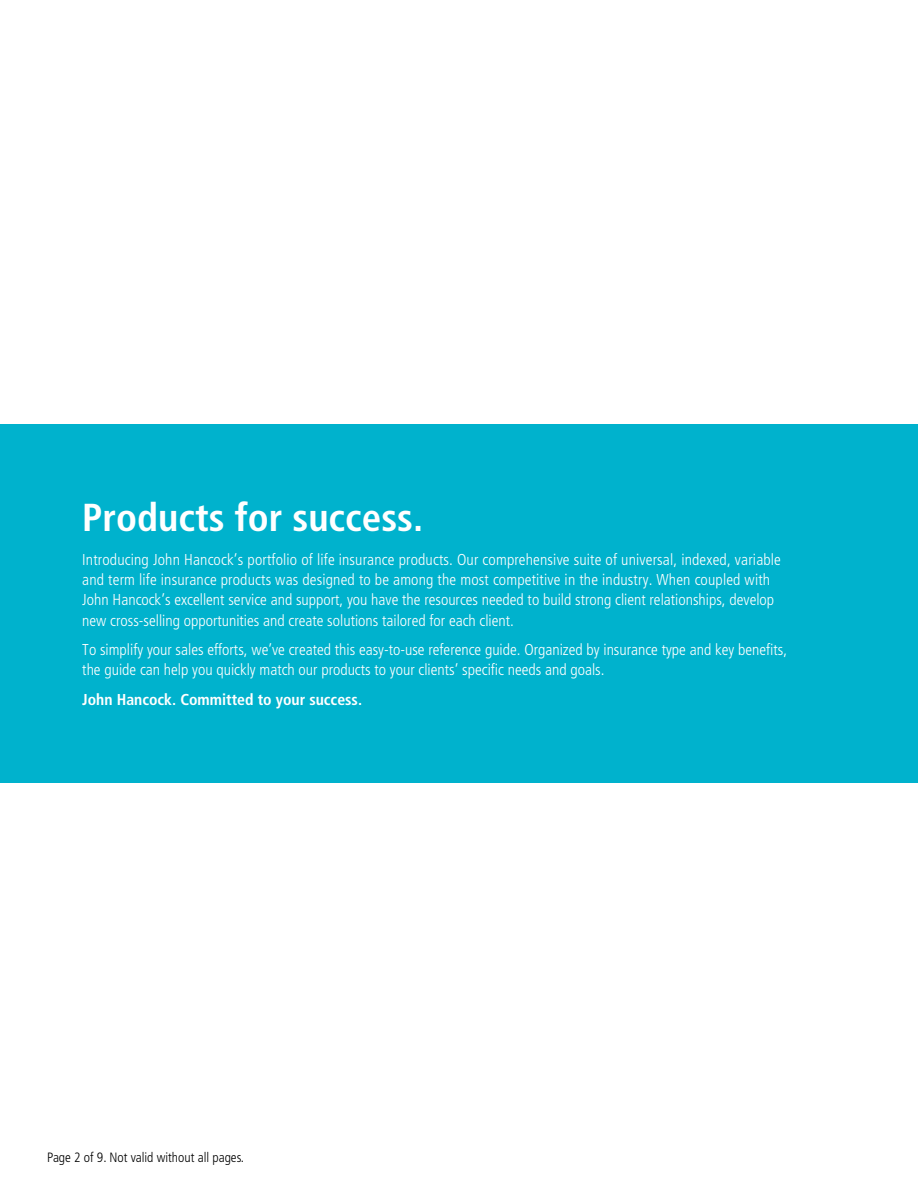
<style>
.page{position:relative;width:918px;height:1188px;background:#fff}
.page>*{position:absolute;margin:0;border:0;box-sizing:border-box;transform-origin:0 0}
.t1{font:700 condensed 39px "Frutiger LT Pro";color:#fff}
.t2{font:300 condensed 15.75px/20.2px "Frutiger LT Pro";color:#fff}
.t3{font:700 condensed 15.75px "Frutiger LT Pro";color:#fff}
.t4{font:300 condensed 13.5px "Frutiger LT Pro";color:#000}
</style>
<div class="page">
<div style="left:0;top:424px;width:918px;height:359px;background:#00b2cd"></div>
<h1 class="t1" style="left:82px;top:495px;width:342px">Products for success.</h1>
<p class="t2" style="left:82px;top:550px;width:700px">Introducing John Hancock’s portfolio of life insurance products. Our comprehensive suite of universal, indexed, variable and term life insurance products was designed to be among the most competitive in the industry. When coupled with John Hancock’s excellent service and support, you have the resources needed to build strong client relationships, develop new cross-selling opportunities and create solutions tailored for each client.</p>
<p class="t2" style="left:82px;top:640px;width:706px">To simplify your sales efforts, we’ve created this easy-to-use reference guide. Organized by insurance type and key benefits, the guide can help you quickly match our products to your clients’ specific needs and goals.</p>
<p class="t3" style="left:82px;top:690px;width:281px">John Hancock. Committed to your success.</p>
<p class="t4" style="left:47px;top:1150px;width:198px">Page 2 of 9. Not valid without all pages.</p>
</div>
